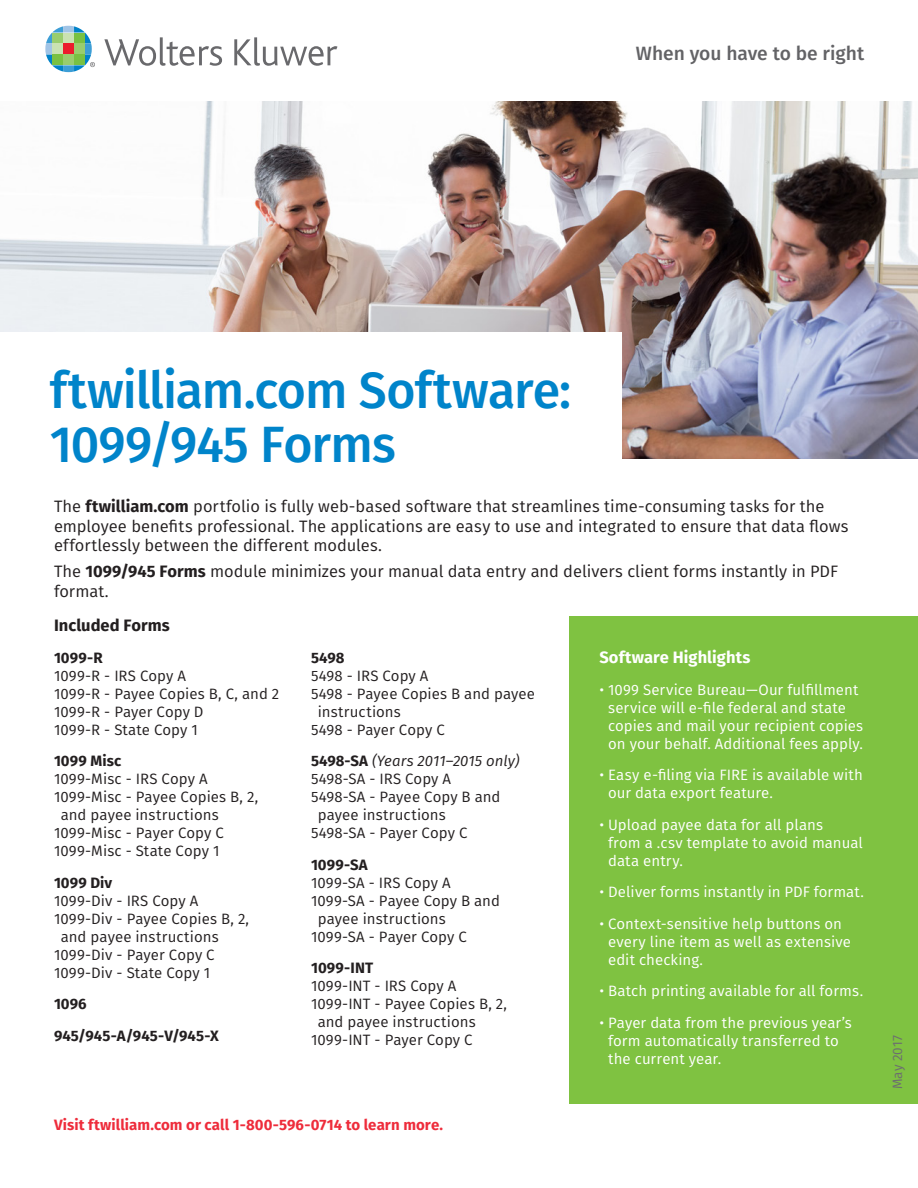
<style>
.page{position:relative;width:918px;height:1188px;background:#fff}
.page>*{position:absolute;margin:0;border:0;box-sizing:border-box;transform-origin:0 0}
.t1{font:500 51px "Fira Sans";letter-spacing:-.02em;color:#0084ca}
.t2{font:500 19.2px "Fira Sans";color:#636366}
.t3{font:16.5px/19.5px "Fira Sans";color:#231f20}
.t4{font:700 16.5px "Fira Sans";letter-spacing:.005em;color:#fff}
.t5{font:700 16.5px "Fira Sans";color:#231f20}
.t6{font:15px/18px "Fira Sans";letter-spacing:.005em;color:#231f20}
.t7{font:15px/18px "Fira Sans";letter-spacing:.005em;color:#fff}
.t8{font:700 15px "Fira Sans";letter-spacing:.005em;color:#231f20}
.t9{font:700 15px "Fira Sans";letter-spacing:.005em;color:#ee2c3b}
.t10{font:italic 15px "Fira Sans";color:#231f20}
.t11{font:13.5px "Fira Sans";color:#6c6d70}
.s1{font-weight:700}
.s2{font-weight:700;font-style:normal}
</style>
<div class="page">
<div style="left:569px;top:616px;width:349px;height:488px;background:#7fc241"></div>
<img style="left:0;top:102px;width:918px;height:357px">
<div style="left:0;top:332px;width:621px;height:131px;background:#fff"></div>
<svg style="left:104px;top:37px;width:118px;height:29px"></svg>
<svg style="left:234px;top:37px;width:104px;height:29px"></svg>
<svg style="left:45px;top:26px;width:50px;height:46px"></svg>
<p class="t2" style="left:636px;top:38px;width:230px">When you have to be right</p>
<p class="t1" style="left:50px;top:349px;width:523px">ftwilliam.com Software:</p>
<p class="t1" style="left:50px;top:403px;width:348px">1099/945 Forms</p>
<p class="t3" style="left:54px;top:496px;width:796px">The <span class="s1">ftwilliam.com</span> portfolio is fully web-based software that streamlines time-consuming tasks for the employee benefits professional. The applications are easy to use and integrated to ensure that data flows effortlessly between the different modules.</p>
<p class="t3" style="left:54px;top:562px;width:786px">The <span class="s1">1099/945 Forms</span> module minimizes your manual data entry and delivers client forms instantly in PDF format.</p>
<p class="t5" style="left:54px;top:611px;width:117px">Included Forms</p>
<p class="t8" style="left:54px;top:645px;width:50px">1099-R</p>
<p class="t6" style="left:54px;top:666px;width:134px">1099-R - IRS Copy A</p>
<p class="t6" style="left:54px;top:684px;width:227px">1099-R - Payee Copies B, C, and 2</p>
<p class="t6" style="left:54px;top:702px;width:151px">1099-R - Payer Copy D</p>
<p class="t6" style="left:54px;top:720px;width:145px">1099-R - State Copy 1</p>
<p class="t8" style="left:54px;top:748px;width:69px">1099 Misc</p>
<p class="t6" style="left:54px;top:769px;width:155px">1099-Misc - IRS Copy A</p>
<p class="t6" style="left:61px;top:787px;width:199px;text-indent:-7px">1099-Misc - Payee Copies B, 2, and payee instructions</p>
<p class="t6" style="left:54px;top:823px;width:171px">1099-Misc - Payer Copy C</p>
<p class="t6" style="left:54px;top:841px;width:167px">1099-Misc - State Copy 1</p>
<p class="t8" style="left:54px;top:870px;width:60px">1099 Div</p>
<p class="t6" style="left:54px;top:891px;width:146px">1099-Div - IRS Copy A</p>
<p class="t6" style="left:61px;top:909px;width:190px;text-indent:-7px">1099-Div - Payee Copies B, 2, and payee instructions</p>
<p class="t6" style="left:54px;top:945px;width:162px">1099-Div - Payer Copy C</p>
<p class="t6" style="left:54px;top:963px;width:158px">1099-Div - State Copy 1</p>
<p class="t8" style="left:54px;top:991px;width:34px">1096</p>
<p class="t8" style="left:54px;top:1023px;width:166px">945/945-A/945-V/945-X</p>
<p class="t4" style="left:599px;top:644px;width:153px">Software Highlights</p>
<p class="t7" style="left:599px;top:680px;width:265px;text-align:center">• 1099 Service Bureau—Our fulfillment service will e-file federal and state copies and mail your recipient copies on your behalf. Additional fees apply.</p>
<p class="t7" style="left:608px;top:766px;width:256px;text-indent:-9px">• Easy e-filing via FIRE is available with our data export feature.</p>
<p class="t7" style="left:608px;top:815px;width:256px;text-indent:-9px">• Upload payee data for all plans<br>from a .csv template to avoid manual data entry.</p>
<p class="t7" style="left:599px;top:883px;width:266px">• Deliver forms instantly in PDF format.</p>
<p class="t7" style="left:608px;top:914px;width:244px;text-indent:-9px">• Context-sensitive help buttons on every line item as well as extensive edit checking.</p>
<p class="t7" style="left:599px;top:982px;width:265px">• Batch printing available for all forms.</p>
<p class="t7" style="left:608px;top:1013px;width:245px;text-indent:-9px">• Payer data from the previous year’s form automatically transferred to the current year.</p>
<p class="t8" style="left:311px;top:645px;width:35px">5498</p>
<p class="t6" style="left:311px;top:666px;width:119px">5498 - IRS Copy A</p>
<p class="t6" style="left:318px;top:684px;width:219px;text-indent:-7px">5498 - Payee Copies B and payee instructions</p>
<p class="t6" style="left:311px;top:720px;width:135px">5498 - Payer Copy C</p>
<p class="t10" style="left:311px;top:750px;width:210px"><span class="s2">5498-SA</span> (Years 2011–2015 only)</p>
<p class="t6" style="left:311px;top:769px;width:142px">5498-SA - IRS Copy A</p>
<p class="t6" style="left:318px;top:787px;width:184px;text-indent:-7px">5498-SA - Payee Copy B and payee instructions</p>
<p class="t6" style="left:311px;top:823px;width:158px">5498-SA - Payer Copy C</p>
<p class="t8" style="left:311px;top:852px;width:58px">1099-SA</p>
<p class="t6" style="left:311px;top:873px;width:141px">1099-SA - IRS Copy A</p>
<p class="t6" style="left:318px;top:891px;width:184px;text-indent:-7px">1099-SA - Payee Copy B and payee instructions</p>
<p class="t6" style="left:311px;top:927px;width:157px">1099-SA - Payer Copy C</p>
<p class="t8" style="left:311px;top:955px;width:64px">1099-INT</p>
<p class="t6" style="left:311px;top:976px;width:147px">1099-INT - IRS Copy A</p>
<p class="t6" style="left:318px;top:994px;width:191px;text-indent:-7px">1099-INT - Payee Copies B, 2, and payee instructions</p>
<p class="t6" style="left:311px;top:1030px;width:163px">1099-INT - Payer Copy C</p>
<p class="t9" style="left:54px;top:1112px;width:391px">Visit ftwilliam.com or call 1-800-596-0714 to learn more.</p>
<p class="t11" style="left:887px;top:1089px;width:55px;rotate:-90deg">May 2017</p>
</div>
